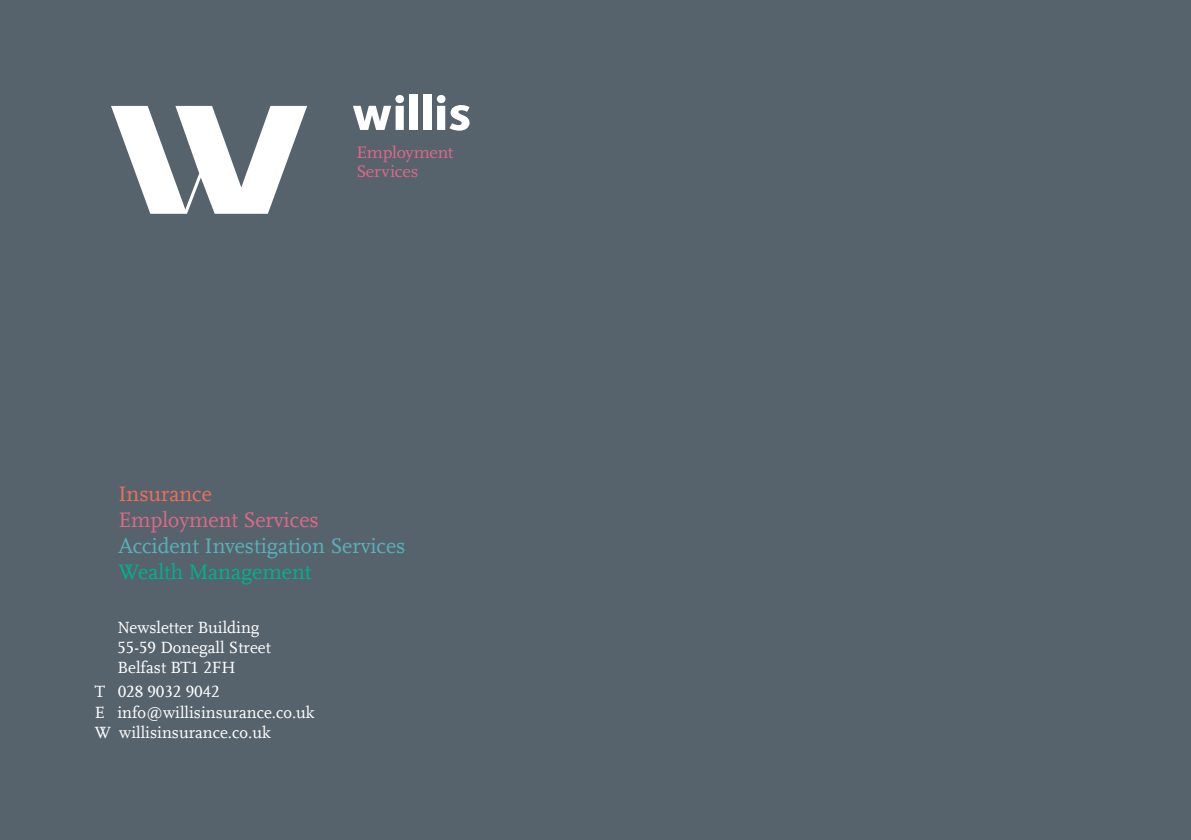
<style>
.page{position:relative;width:1191px;height:840px;background:#fff}
.page>*{position:absolute;margin:0;border:0;box-sizing:border-box;transform-origin:0 0}
.t1{font:48.6px "Foundry Sterling Extra Bold OSF";letter-spacing:-.005em;color:#fff;scale:1.05 1}
.t2{font:22px "Scala Offc";color:#5ab0ba}
.t3{font:22px "Scala Offc";color:#e06887}
.t4{font:22px "Scala Offc";color:#00b18f}
.t5{font:22px "Scala Offc";color:#ef6e5a}
.t6{font:17.4px/18.2px "Scala Offc";letter-spacing:-.02em;color:#e06887;scale:1.05 1}
.t7{font:17px/20.4px "Scala Offc";color:#fff}
</style>
<div class="page">
<div style="left:0;top:0;width:1191px;height:839px;background:#56636d"></div>
<svg style="left:111px;top:106px;width:196px;height:108px"></svg>
<h1 class="t1" style="left:352px;top:83px;width:115px">willis</h1>
<p class="t6" style="left:356px;top:144px;width:94px">Employment<br>Services</p>
<p class="t5" style="left:118px;top:481px;width:95px">Insurance</p>
<p class="t3" style="left:118px;top:507px;width:202px">Employment Services</p>
<p class="t2" style="left:118px;top:533px;width:289px">Accident Investigation Services</p>
<p class="t4" style="left:118px;top:559px;width:194px">Wealth Management</p>
<p class="t7" style="left:117px;top:617px;width:155px">Newsletter Building<br>55-59 Donegall Street<br>Belfast BT1 2FH</p>
<p class="t7" style="left:95px;top:681px;width:221px">T 028 9032 9042<br>E info@willisinsurance.co.uk<br>W willisinsurance.co.uk</p>
</div>
